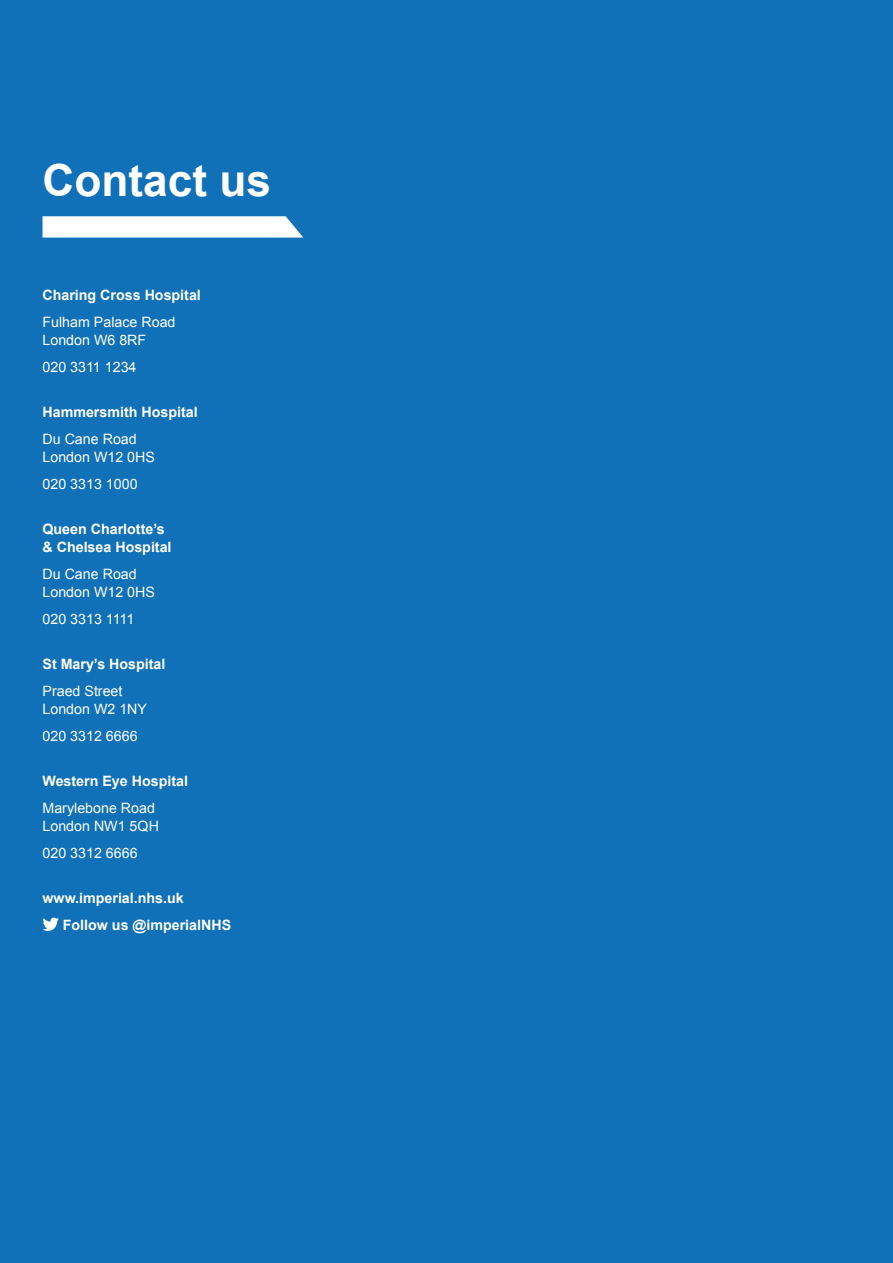
<style>
.page{position:relative;width:893px;height:1263px;background:#1171b8}
.page>*{position:absolute;margin:0;border:0;box-sizing:border-box;transform-origin:0 0}
.t1{font:700 44.25px "Arial";color:#fff}
.t2{font:14.25px/18px "Arial";color:#fff}
.t3{font:700 14.25px/18px "Arial";color:#fff}
</style>
<div class="page">
<svg style="left:43px;top:917px;width:16px;height:14px"></svg>
<svg style="left:43px;top:216px;width:260px;height:22px;background:#eff5fa"></svg>
<h1 class="t1" style="left:43px;top:151px;width:230px">Contact us</h1>
<p class="t3" style="left:43px;top:286px;width:160px">Charing Cross Hospital</p>
<p class="t2" style="left:43px;top:313px;width:135px">Fulham Palace Road<br>London W6 8RF</p>
<p class="t2" style="left:43px;top:358px;width:96px">020 3311 1234</p>
<p class="t3" style="left:43px;top:403px;width:157px">Hammersmith Hospital</p>
<p class="t2" style="left:43px;top:430px;width:114px">Du Cane Road<br>London W12 0HS</p>
<p class="t2" style="left:43px;top:475px;width:97px">020 3313 1000</p>
<p class="t3" style="left:43px;top:520px;width:131px">Queen Charlotte’s &amp; Chelsea Hospital</p>
<p class="t2" style="left:43px;top:565px;width:114px">Du Cane Road<br>London W12 0HS</p>
<p class="t2" style="left:43px;top:610px;width:93px">020 3313 1111</p>
<p class="t3" style="left:43px;top:655px;width:125px">St Mary’s Hospital</p>
<p class="t2" style="left:43px;top:682px;width:106px">Praed Street<br>London W2 1NY</p>
<p class="t2" style="left:43px;top:727px;width:97px">020 3312 6666</p>
<p class="t3" style="left:43px;top:772px;width:147px">Western Eye Hospital</p>
<p class="t2" style="left:43px;top:799px;width:118px">Marylebone Road<br>London NW1 5QH</p>
<p class="t2" style="left:43px;top:844px;width:97px">020 3312 6666</p>
<p class="t3" style="left:63px;top:885px;width:170px;line-height:27px;text-indent:-20px">www.imperial.nhs.uk<br>Follow us @imperialNHS</p>
</div>
